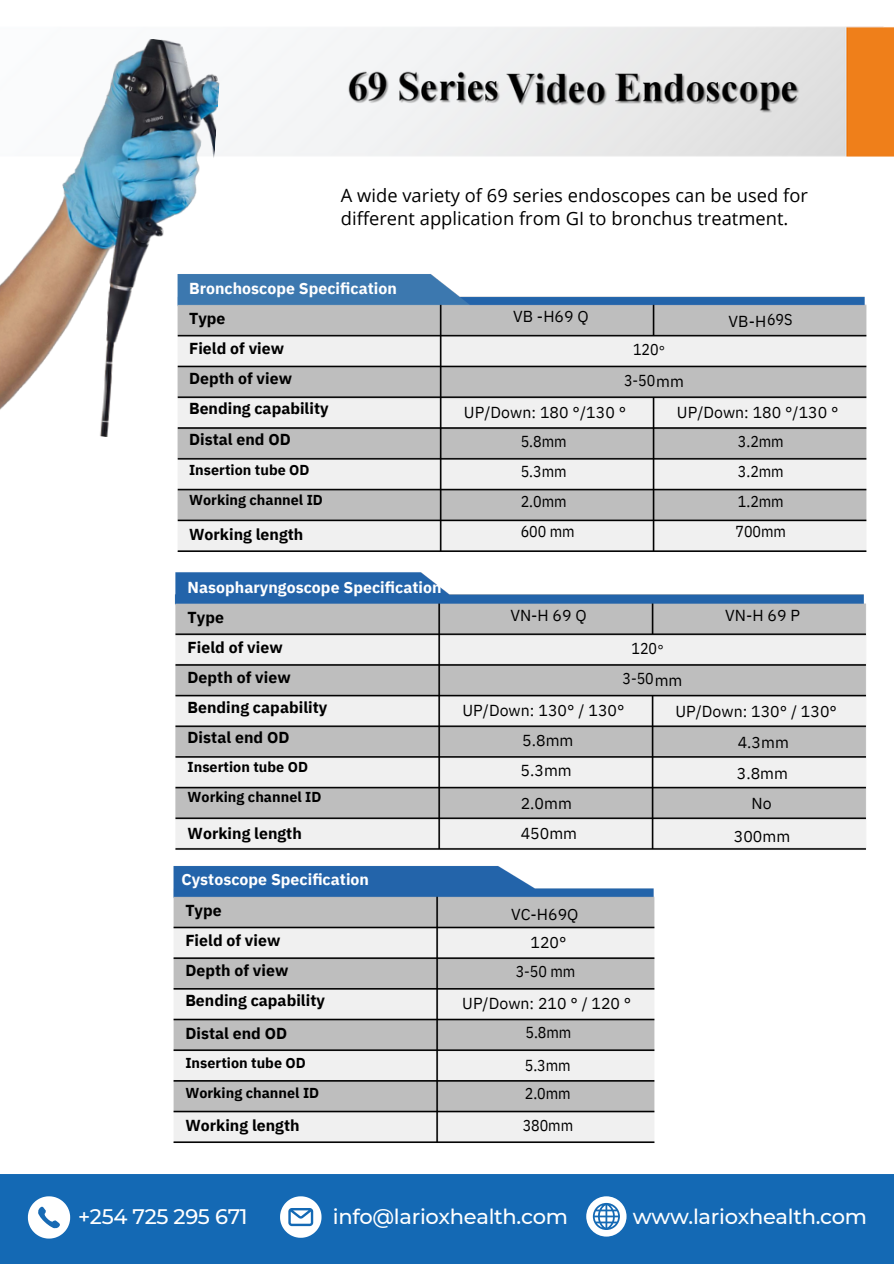
<style>
.page{position:relative;width:894px;height:1264px;background:#fff}
.page>*{position:absolute;margin:0;border:0;box-sizing:border-box;transform-origin:0 0}
.t1{font:500 21px "Montserrat";letter-spacing:-.015em;color:#fff}
.t2{font:18.3px/23.7px "Open Sans";color:#000}
.t3{font:700 15.9px/29.8px "IBM Plex Sans";color:#000}
.t4{font:15.9px "IBM Plex Sans";color:#000}
.t5{font:15.9px/29.8px "IBM Plex Sans Cond";color:#000}
.t6{font:700 15.9px "IBM Plex Sans";color:#fff}
.t7{font:15.9px "Arimo";color:#000}
.t8{font:700 14.4px/29.8px "IBM Plex Sans";color:#000}
.s1{color:#fff}
</style>
<div class="page">
<img style="left:222px;top:26px;width:671px;height:131px">
<img style="left:173px;top:866px;width:482px;height:277px">
<img style="left:175px;top:572px;width:692px;height:278px">
<img style="left:177px;top:274px;width:690px;height:278px">
<img style="left:0;top:39px;width:222px;height:404px">
<img style="left:347px;top:70px;width:160px;height:43px">
<img style="left:501px;top:71px;width:108px;height:36px">
<img style="left:609px;top:72px;width:191px;height:43px">
<div style="left:0;top:1174px;width:893px;height:89px;background:#1469b4"></div>
<svg style="left:28px;top:1196px;width:42px;height:42px"></svg>
<svg style="left:280px;top:1196px;width:41px;height:41px"></svg>
<svg style="left:586px;top:1196px;width:40px;height:40px"></svg>
<h4 class="t2" style="left:340px;top:182px;width:468px">A wide variety of 69 series endoscopes can be used for different application from GI to bronchus treatment.</h4>
<p class="t3" style="left:189px;top:273px;width:209px"><span class="s1">Bronchoscope Specification<br></span>Type<br>Field of view<br>Depth of view<br>Bending capability<br>Distal end OD</p>
<p class="t8" style="left:189px;top:455px;width:135px">Insertion tube OD<br>Working channel ID</p>
<p class="t3" style="left:189px;top:519px;width:116px">Working length</p>
<h4 class="t3" style="left:187px;top:572px;width:255px"><span class="s1">Nasopharyngoscope Specification<br></span>Type<br>Field of view<br>Depth of view<br>Bending capability<br>Distal end OD</h4>
<h4 class="t8" style="left:187px;top:751px;width:135px">Insertion tube OD<br>Working channel ID</h4>
<p class="t3" style="left:187px;top:817px;width:116px">Working length</p>
<p class="t6" style="left:181px;top:869px;width:189px">Cystoscope Specification</p>
<h2 class="t3" style="left:185px;top:895px;width:141px">Type<br>Field of view<br>Depth of view<br>Bending capability</h2>
<h2 class="t3" style="left:185px;top:1017px;width:103px">Distal end OD</h2>
<h2 class="t8" style="left:185px;top:1048px;width:135px">Insertion tube OD<br>Working channel ID</h2>
<p class="t3" style="left:185px;top:1110px;width:116px">Working length</p>
<p class="t4" style="left:513px;top:306px;width:77px">VB -H69 Q</p>
<p class="t5" style="left:766px;top:304px;width:27px">69S</p>
<p class="t4" style="left:728px;top:310px;width:39px">VB-H</p>
<p class="t5" style="left:633px;top:334px;width:27px">120</p>
<p class="t5" style="left:624px;top:365px;width:33px">3-50</p>
<p class="t7" style="left:658px;top:343px;width:8px">°</p>
<p class="t4" style="left:656px;top:371px;width:29px">mm</p>
<p class="t4" style="left:676px;top:402px;width:163px">UP/Down: 180 °/130 °</p>
<h3 class="t4" style="left:464px;top:401px;width:164px">UP/Down: 180 °/130 °</h3>
<h3 class="t5" style="left:520px;top:426px;width:55px">5.8mm<br>5.3mm<br>2.0mm<br>600 mm</h3>
<p class="t5" style="left:735px;top:426px;width:52px">3.2mm<br>3.2mm<br>1.2mm<br>700mm</p>
<p class="t4" style="left:510px;top:604px;width:78px">VN-H 69 Q</p>
<p class="t4" style="left:725px;top:604px;width:76px">VN-H 69 P</p>
<p class="t5" style="left:631px;top:633px;width:27px">120</p>
<p class="t5" style="left:622px;top:663px;width:33px">3-50</p>
<p class="t7" style="left:657px;top:641px;width:8px">°</p>
<p class="t4" style="left:654px;top:669px;width:29px">mm</p>
<p class="t4" style="left:675px;top:700px;width:163px">UP/Down: 130° / 130°</p>
<h4 class="t4" style="left:462px;top:700px;width:164px">UP/Down: 130° / 130°</h4>
<h3 class="t4" style="left:522px;top:730px;width:53px">5.8mm</h3>
<p class="t4" style="left:737px;top:732px;width:53px">4.3mm</p>
<h4 class="t4" style="left:520px;top:759px;width:53px">5.3mm</h4>
<p class="t4" style="left:736px;top:762px;width:53px">3.8mm</p>
<h4 class="t4" style="left:520px;top:792px;width:53px">2.0mm</h4>
<p class="t4" style="left:751px;top:792px;width:22px">No</p>
<h4 class="t4" style="left:520px;top:822px;width:58px">450mm</h4>
<p class="t4" style="left:733px;top:825px;width:58px">300mm</p>
<p class="t4" style="left:511px;top:903px;width:69px">VC-H69Q</p>
<p class="t4" style="left:530px;top:931px;width:38px">120°</p>
<h3 class="t5" style="left:515px;top:956px;width:61px">3-50 mm</h3>
<h3 class="t4" style="left:462px;top:993px;width:171px">UP/Down: 210 ° / 120 °</h3>
<h3 class="t5" style="left:525px;top:1016px;width:47px">5.8mm</h3>
<p class="t5" style="left:524px;top:1049px;width:47px">5.3mm</p>
<h4 class="t5" style="left:524px;top:1078px;width:47px">2.0mm</h4>
<p class="t5" style="left:522px;top:1109px;width:52px">380mm</p>
<p class="t1" style="left:78px;top:1203px;width:171px">+254 725 295 671</p>
<p class="t1" style="left:333px;top:1203px;width:236px">info@larioxhealth.com</p>
<p class="t1" style="left:632px;top:1203px;width:235px">www.larioxhealth.com</p>
</div>
